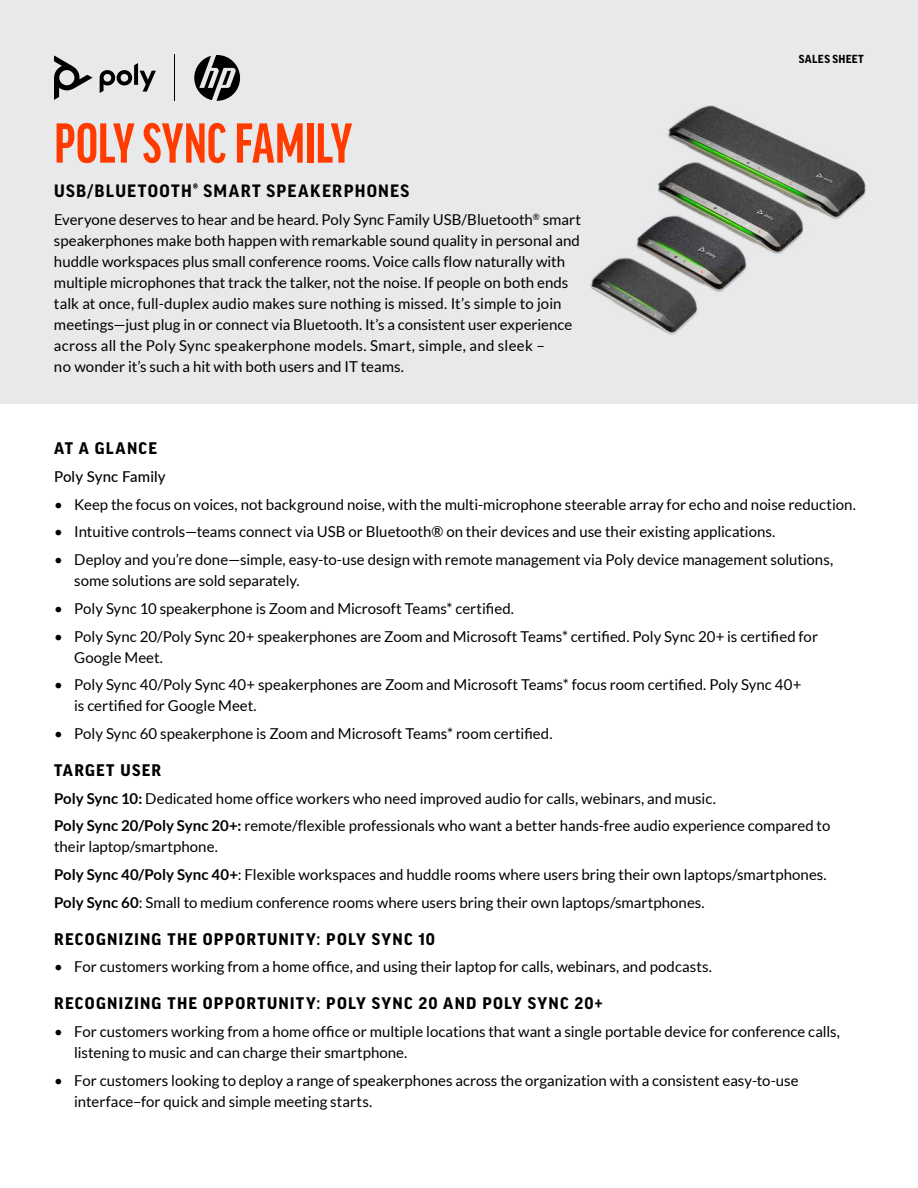
<style>
.page{position:relative;width:918px;height:1188px;background:#fff}
.page>*{position:absolute;margin:0;border:0;box-sizing:border-box;transform-origin:0 0}
.t1{font:700 extra-condensed 60px "Good Headline Pro";color:#ff3b00}
.t2{font:700 18px "Good Headline Pro";letter-spacing:.065em;color:#000}
.t3{font:700 17.25px "Good Pro";letter-spacing:.075em;color:#000}
.t4{font:15px/21px "Lato";color:#000}
.t5{font:500 15px "Lato";letter-spacing:.01em;color:#000}
.t6{font:700 11.25px "Good Pro";letter-spacing:.035em;color:#000}
.s1{font-weight:700}
</style>
<div class="page">
<div style="left:0;top:0;width:918px;height:404px;background:#e8e9ea"></div>
<img style="left:590px;top:105px;width:276px;height:230px">
<svg style="left:54px;top:55px;width:39px;height:45px"></svg>
<svg style="left:100px;top:63px;width:56px;height:30px"></svg>
<svg style="left:194px;top:55px;width:46px;height:46px"></svg>
<hr style="left:174px;top:55px;width:1px;height:46px;background:#000">
<h1 class="t1" style="left:54px;top:114px;width:299px">POLY SYNC FAMILY</h1>
<p class="t3" style="left:54px;top:181px;width:357px">USB/BLUETOOTH® SMART SPEAKERPHONES</p>
<p class="t4" style="left:54px;top:209px;width:529px">Everyone deserves to hear and be heard. Poly Sync Family USB/Bluetooth<sup>®</sup> smart speakerphones make both happen with remarkable sound quality in personal and huddle workspaces plus small conference rooms. Voice calls flow naturally with multiple microphones that track the talker, not the noise. If people on both ends talk at once, full-duplex audio makes sure nothing is missed. It’s simple to join meetings—just plug in or connect via Bluetooth. It’s a consistent user experience across all the Poly Sync speakerphone models. Smart, simple, and sleek –<br>no wonder it’s such a hit with both users and IT teams.</p>
<p class="t6" style="left:799px;top:53px;width:67px">SALES SHEET</p>
<p class="t2" style="left:54px;top:440px;width:104px">AT A GLANCE</p>
<p class="t5" style="left:54px;top:466px;width:113px">Poly Sync Family</p>
<p class="t4" style="left:54px;top:494px;width:803px">• Keep the focus on voices, not background noise, with the multi-microphone steerable array for echo and noise reduction.</p>
<p class="t4" style="left:54px;top:521px;width:723px">• Intuitive controls—teams connect via USB or Bluetooth® on their devices and use their existing applications.</p>
<p class="t4" style="left:74px;top:549px;width:760px;text-indent:-20px">• Deploy and you’re done—simple, easy-to-use design with remote management via Poly device management solutions, some solutions are sold separately.</p>
<p class="t4" style="left:54px;top:598px;width:462px">• Poly Sync 10 speakerphone is Zoom and Microsoft Teams* certified.</p>
<p class="t4" style="left:74px;top:626px;width:745px;text-indent:-20px">• Poly Sync 20/Poly Sync 20+ speakerphones are Zoom and Microsoft Teams* certified. Poly Sync 20+ is certified for<br>Google Meet.</p>
<p class="t4" style="left:74px;top:674px;width:729px;text-indent:-20px">• Poly Sync 40/Poly Sync 40+ speakerphones are Zoom and Microsoft Teams* focus room certified. Poly Sync 40+ is certified for Google Meet.</p>
<p class="t4" style="left:54px;top:723px;width:500px">• Poly Sync 60 speakerphone is Zoom and Microsoft Teams* room certified.</p>
<p class="t2" style="left:54px;top:762px;width:108px">TARGET USER</p>
<p class="t4" style="left:54px;top:784px;width:778px;line-height:27.8px"><span class="s1">Poly Sync 10:</span> Dedicated home office workers who need improved audio for calls, webinars, and music.<br><span class="s1">Poly Sync 20/Poly Sync 20+:</span> remote/flexible professionals who want a better hands-free audio experience compared to</p>
<p class="t4" style="left:54px;top:833px;width:774px;line-height:27.8px">their laptop/smartphone.<br><span class="s1">Poly Sync 40/Poly Sync 40+</span>: Flexible workspaces and huddle rooms where users bring their own laptops/smartphones.<br><span class="s1">Poly Sync 60</span>: Small to medium conference rooms where users bring their own laptops/smartphones.</p>
<p class="t2" style="left:54px;top:930px;width:382px">RECOGNIZING THE OPPORTUNITY: POLY SYNC 10</p>
<p class="t4" style="left:54px;top:956px;width:660px">• For customers working from a home office, and using their laptop for calls, webinars, and podcasts.</p>
<p class="t2" style="left:54px;top:995px;width:550px">RECOGNIZING THE OPPORTUNITY: POLY SYNC 20 AND POLY SYNC 20+</p>
<p class="t4" style="left:74px;top:1021px;width:767px;text-indent:-20px">• For customers working from a home office or multiple locations that want a single portable device for conference calls, listening to music and can charge their smartphone.</p>
<p class="t4" style="left:74px;top:1070px;width:726px;text-indent:-20px">• For customers looking to deploy a range of speakerphones across the organization with a consistent easy-to-use interface–for quick and simple meeting starts.</p>
</div>
